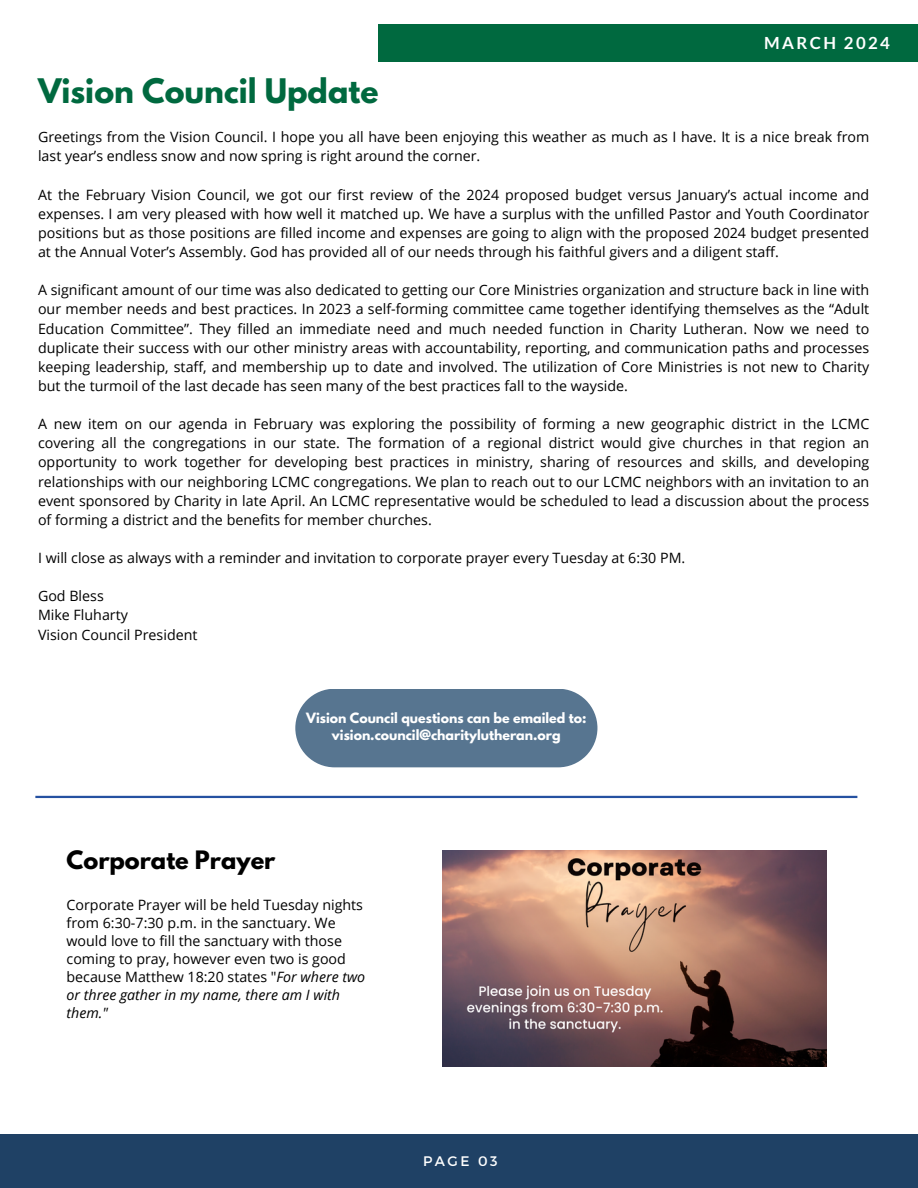
<style>
.page{position:relative;width:918px;height:1188px;background:#fff}
.page>*{position:absolute;margin:0;border:0;box-sizing:border-box;transform-origin:0 0}
.t1{font:700 30px "League Spartan";color:#00693f}
.t2{font:700 22.5px "League Spartan";color:#000}
.t3{font:700 16.8px "Lato";letter-spacing:.14em;color:#fff}
.t4{font:14.25px/19.2px "Open Sans";color:#000;text-align:justify}
.t5{font:13.8px "Montserrat";letter-spacing:.18em;color:#fff}
.t6{font:700 12.6px/17px "League Spartan";color:#fff;text-align:center}
.s1{font-style:italic}
</style>
<div class="page">
<div style="left:295px;top:689px;width:302px;height:78px;background:#577590"></div>
<div style="left:378px;top:25px;width:540px;height:37px;background:#00693f"></div>
<div style="left:0;top:1134px;width:918px;height:54px;background:#1f4165"></div>
<hr style="left:35px;top:796px;width:822px;height:2px;background:#2551a1">
<img style="left:442px;top:850px;width:384px;height:216px">
<h5 class="t1" style="left:38px;top:76px;width:342px">Vision Council Update</h5>
<h3 class="t3" style="left:764px;top:32px;width:127px">MARCH 2024</h3>
<p class="t4" style="left:38px;top:127px;width:833px">Greetings from the Vision Council. I hope you all have been enjoying this weather as much as I have. It is a nice break from last year’s endless snow and now spring is right around the corner.</p>
<p class="t4" style="left:38px;top:185px;width:833px">At the February Vision Council, we got our first review of the 2024 proposed budget versus January’s actual income and expenses. I am very pleased with how well it matched up. We have a surplus with the unfilled Pastor and Youth Coordinator positions but as those positions are filled income and expenses are going to align with the proposed 2024 budget presented at the Annual Voter’s Assembly. God has provided all of our needs through his faithful givers and a diligent staff.</p>
<p class="t4" style="left:38px;top:280px;width:833px">A significant amount of our time was also dedicated to getting our Core Ministries organization and structure back in line with our member needs and best practices. In 2023 a self-forming committee came together identifying themselves as the “Adult Education Committee”. They filled an immediate need and much needed function in Charity Lutheran. Now we need to duplicate their success with our other ministry areas with accountability, reporting, and communication paths and processes keeping leadership, staff, and membership up to date and involved. The utilization of Core Ministries is not new to Charity but the turmoil of the last decade has seen many of the best practices fall to the wayside.</p>
<p class="t4" style="left:38px;top:414px;width:833px">A new item on our agenda in February was exploring the possibility of forming a new geographic district in the LCMC covering all the congregations in our state. The formation of a regional district would give churches in that region an opportunity to work together for developing best practices in ministry, sharing of resources and skills, and developing relationships with our neighboring LCMC congregations. We plan to reach out to our LCMC neighbors with an invitation to an event sponsored by Charity in late April. An LCMC representative would be scheduled to lead a discussion about the process of forming a district and the benefits for member churches.</p>
<p class="t4" style="left:38px;top:548px;width:649px">I will close as always with a reminder and invitation to corporate prayer every Tuesday at 6:30 PM.</p>
<p class="t4" style="left:38px;top:586px;width:67px">God Bless</p>
<p class="t4" style="left:38px;top:605px;width:91px">Mike Fluharty</p>
<p class="t4" style="left:38px;top:624px;width:161px">Vision Council President</p>
<p class="t6" style="left:306px;top:711px;width:282px">Vision Council questions can be emailed to: vision.council@charitylutheran.org</p>
<p class="t2" style="left:67px;top:849px;width:210px">Corporate Prayer</p>
<p class="t4" style="left:67px;top:895px;width:300px;line-height:18px;text-align:left">Corporate Prayer will be held Tuesday nights from 6:30-7:30 p.m. in the sanctuary. We would love to fill the sanctuary with those coming to pray, however even two is good because Matthew 18:20 states "<span class="s1">For where two or three gather in my name, there am I with them."</span></p>
<p class="t5" style="left:423px;top:1153px;width:76px">PAGE 03</p>
</div>
